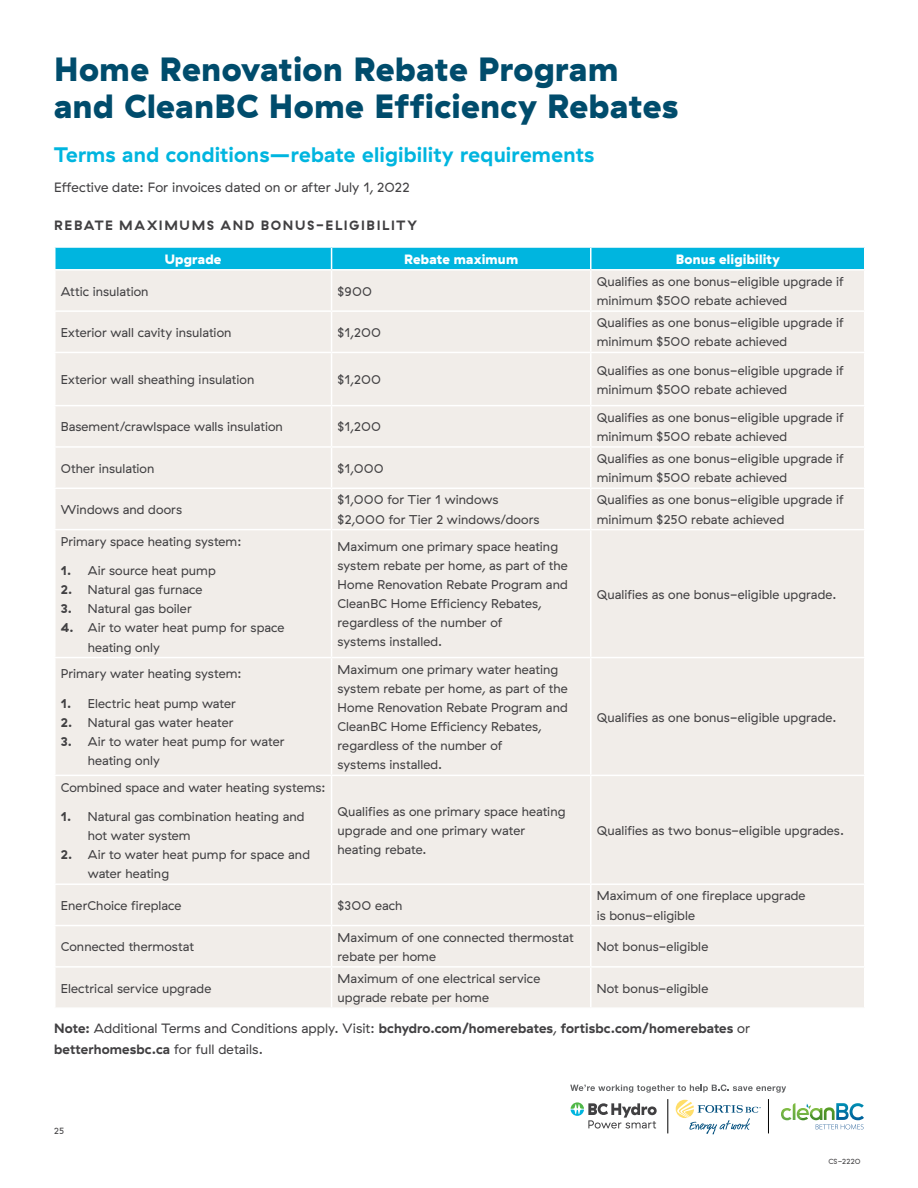
<style>
.page{position:relative;width:918px;height:1188px;background:#fff}
.page>*{position:absolute;margin:0;border:0;box-sizing:border-box;transform-origin:0 0}
.t1{font:900 33.6px/36.9px "GT Haptik";letter-spacing:.01em;color:#004c6c}
.t2{font:700 21px "GT Haptik";letter-spacing:.01em;color:#00b5df}
.t3{font:700 13.5px/20.2px "GT Haptik";letter-spacing:.01em;color:#414042}
.t4{font:13.5px "GT Haptik";color:#414042}
.t5{font:900 13.5px "GT Haptik";letter-spacing:.01em;color:#fff}
.t6{font:700 13.5px "GT Haptik";letter-spacing:.12em;color:#414042}
.t7{font:12.75px/19.2px "GT Haptik";letter-spacing:.005em;color:#414042}
.t8{font:9px "GT Haptik";color:#414042}
.t9{font:7.5px "GT Haptik";letter-spacing:.025em;color:#414042}
.s1{font-weight:700}
.s2{font-weight:400}
</style>
<div class="page">
<svg style="left:570px;top:1084px;width:216px;height:9px"></svg>
<svg style="left:676px;top:1100px;width:85px;height:34px"></svg>
<hr style="left:668px;top:1099px;width:1px;height:34px;background:#000">
<hr style="left:768px;top:1099px;width:1px;height:34px;background:#000">
<svg style="left:571px;top:1102px;width:86px;height:27px"></svg>
<svg style="left:781px;top:1103px;width:83px;height:26px"></svg>
<div style="left:56px;top:271px;width:808px;height:736px;background:#f1ede9"></div>
<div style="left:55px;top:247px;width:809px;height:22px;background:#00b5df"></div>
<hr style="left:591px;top:246px;width:275px;height:2px;background:#fff">
<hr style="left:590px;top:248px;width:2px;height:21px;background:#fff">
<hr style="left:331px;top:271px;width:1px;height:39px;background:#fff">
<hr style="left:590px;top:271px;width:2px;height:39px;background:#fff">
<hr style="left:54px;top:310px;width:278px;height:2px;background:#fff">
<hr style="left:332px;top:310px;width:259px;height:2px;background:#fff">
<hr style="left:331px;top:312px;width:1px;height:40px;background:#fff">
<hr style="left:591px;top:310px;width:275px;height:2px;background:#fff">
<hr style="left:590px;top:312px;width:2px;height:40px;background:#fff">
<hr style="left:54px;top:352px;width:278px;height:1px;background:#fff">
<hr style="left:332px;top:352px;width:259px;height:1px;background:#fff">
<hr style="left:331px;top:353px;width:1px;height:52px;background:#fff">
<hr style="left:591px;top:352px;width:275px;height:1px;background:#fff">
<hr style="left:590px;top:353px;width:2px;height:52px;background:#fff">
<hr style="left:54px;top:405px;width:278px;height:1px;background:#fff">
<hr style="left:332px;top:405px;width:259px;height:1px;background:#fff">
<hr style="left:331px;top:406px;width:1px;height:40px;background:#fff">
<hr style="left:591px;top:405px;width:275px;height:1px;background:#fff">
<hr style="left:590px;top:406px;width:2px;height:40px;background:#fff">
<hr style="left:54px;top:446px;width:278px;height:2px;background:#fff">
<hr style="left:332px;top:446px;width:259px;height:2px;background:#fff">
<hr style="left:331px;top:448px;width:1px;height:40px;background:#fff">
<hr style="left:591px;top:446px;width:275px;height:2px;background:#fff">
<hr style="left:590px;top:448px;width:2px;height:40px;background:#fff">
<hr style="left:54px;top:488px;width:278px;height:1px;background:#fff">
<hr style="left:332px;top:488px;width:259px;height:1px;background:#fff">
<hr style="left:331px;top:489px;width:1px;height:40px;background:#fff">
<hr style="left:591px;top:488px;width:275px;height:1px;background:#fff">
<hr style="left:590px;top:489px;width:2px;height:40px;background:#fff">
<hr style="left:54px;top:529px;width:278px;height:1px;background:#fff">
<hr style="left:332px;top:529px;width:259px;height:1px;background:#fff">
<hr style="left:331px;top:530px;width:1px;height:127px;background:#fff">
<hr style="left:591px;top:529px;width:275px;height:1px;background:#fff">
<hr style="left:590px;top:530px;width:2px;height:127px;background:#fff">
<hr style="left:54px;top:657px;width:278px;height:1px;background:#fff">
<hr style="left:332px;top:657px;width:259px;height:1px;background:#fff">
<hr style="left:331px;top:658px;width:1px;height:117px;background:#fff">
<hr style="left:591px;top:657px;width:275px;height:1px;background:#fff">
<hr style="left:590px;top:658px;width:2px;height:117px;background:#fff">
<hr style="left:54px;top:775px;width:278px;height:1px;background:#fff">
<hr style="left:332px;top:775px;width:259px;height:1px;background:#fff">
<hr style="left:331px;top:776px;width:1px;height:107px;background:#fff">
<hr style="left:591px;top:775px;width:275px;height:1px;background:#fff">
<hr style="left:590px;top:776px;width:2px;height:107px;background:#fff">
<hr style="left:54px;top:883px;width:278px;height:2px;background:#fff">
<hr style="left:332px;top:883px;width:259px;height:2px;background:#fff">
<hr style="left:331px;top:885px;width:1px;height:40px;background:#fff">
<hr style="left:591px;top:883px;width:275px;height:2px;background:#fff">
<hr style="left:590px;top:885px;width:2px;height:40px;background:#fff">
<hr style="left:54px;top:925px;width:278px;height:1px;background:#fff">
<hr style="left:332px;top:925px;width:259px;height:1px;background:#fff">
<hr style="left:331px;top:926px;width:1px;height:40px;background:#fff">
<hr style="left:591px;top:925px;width:275px;height:1px;background:#fff">
<hr style="left:590px;top:926px;width:2px;height:40px;background:#fff">
<hr style="left:54px;top:966px;width:278px;height:2px;background:#fff">
<hr style="left:332px;top:966px;width:259px;height:2px;background:#fff">
<hr style="left:331px;top:968px;width:1px;height:39px;background:#fff">
<hr style="left:591px;top:966px;width:275px;height:2px;background:#fff">
<hr style="left:590px;top:968px;width:2px;height:39px;background:#fff">
<h1 class="t1" style="left:54px;top:51px;width:626px">Home Renovation Rebate Program and CleanBC Home Efficiency Rebates</h1>
<h2 class="t2" style="left:54px;top:141px;width:542px">Terms and conditions—rebate eligibility requirements</h2>
<p class="t4" style="left:54px;top:180px;width:357px">Effective date: For invoices dated on or after July 1, 2022</p>
<p class="t6" style="left:54px;top:217px;width:364px">REBATE MAXIMUMS AND BONUS-ELIGIBILITY</p>
<p class="t5" style="left:165px;top:250px;width:58px">Upgrade</p>
<p class="t5" style="left:404px;top:250px;width:116px">Rebate maximum</p>
<p class="t5" style="left:676px;top:250px;width:106px">Bonus eligibility</p>
<p class="t7" style="left:61px;top:282px;width:89px">Attic insulation</p>
<p class="t7" style="left:338px;top:282px;width:36px">$900</p>
<p class="t7" style="left:597px;top:272px;width:249px">Qualifies as one bonus-eligible upgrade if minimum $500 rebate achieved</p>
<p class="t7" style="left:61px;top:323px;width:172px">Exterior wall cavity insulation</p>
<p class="t7" style="left:338px;top:323px;width:45px">$1,200</p>
<p class="t7" style="left:597px;top:313px;width:249px">Qualifies as one bonus-eligible upgrade if minimum $500 rebate achieved</p>
<p class="t7" style="left:61px;top:370px;width:195px">Exterior wall sheathing insulation</p>
<p class="t7" style="left:338px;top:370px;width:45px">$1,200</p>
<p class="t7" style="left:597px;top:361px;width:249px">Qualifies as one bonus-eligible upgrade if minimum $500 rebate achieved</p>
<p class="t7" style="left:61px;top:418px;width:224px">Basement/crawlspace walls insulation</p>
<p class="t7" style="left:338px;top:418px;width:45px">$1,200</p>
<p class="t7" style="left:597px;top:408px;width:249px">Qualifies as one bonus-eligible upgrade if minimum $500 rebate achieved</p>
<p class="t7" style="left:61px;top:459px;width:95px">Other insulation</p>
<p class="t7" style="left:338px;top:459px;width:48px">$1,000</p>
<p class="t7" style="left:597px;top:449px;width:249px">Qualifies as one bonus-eligible upgrade if minimum $500 rebate achieved</p>
<p class="t7" style="left:61px;top:500px;width:123px">Windows and doors</p>
<p class="t7" style="left:338px;top:491px;width:203px">$1,000 for Tier 1 windows $2,000 for Tier 2 windows/doors</p>
<p class="t7" style="left:597px;top:491px;width:249px">Qualifies as one bonus-eligible upgrade if minimum $250 rebate achieved</p>
<p class="t7" style="left:61px;top:532px;width:182px">Primary space heating system:</p>
<p class="t7" style="left:61px;top:561px;width:156px"><span class="s1">1.</span> Air source heat pump</p>
<p class="t7" style="left:61px;top:580px;width:143px"><span class="s1">2.</span> Natural gas furnace</p>
<p class="t7" style="left:61px;top:599px;width:133px"><span class="s1">3.</span> Natural gas boiler</p>
<p class="t7" style="left:88px;top:619px;width:198px;text-indent:-27px"><span class="s1">4.</span> Air to water heat pump for space heating only</p>
<p class="t7" style="left:338px;top:537px;width:232px">Maximum one primary space heating system rebate per home, as part of the<br>Home Renovation Rebate Program and<br>CleanBC Home Efficiency Rebates, regardless of the number of<br>systems installed.</p>
<p class="t7" style="left:597px;top:585px;width:241px">Qualifies as one bonus-eligible upgrade.</p>
<p class="t7" style="left:61px;top:664px;width:182px">Primary water heating system:</p>
<p class="t7" style="left:61px;top:694px;width:177px"><span class="s1">1.</span> Electric heat pump water</p>
<p class="t7" style="left:61px;top:713px;width:174px"><span class="s1">2.</span> Natural gas water heater</p>
<p class="t7" style="left:88px;top:732px;width:198px;text-indent:-27px"><span class="s1">3.</span> Air to water heat pump for water heating only</p>
<p class="t7" style="left:61px;top:778px;width:266px">Combined space and water heating systems:</p>
<p class="t7" style="left:88px;top:807px;width:218px;text-indent:-27px"><span class="s1">1.</span> Natural gas combination heating and hot water system</p>
<p class="t7" style="left:88px;top:845px;width:224px;text-indent:-27px"><span class="s1">2.</span> Air to water heat pump for space and water heating</p>
<p class="t7" style="left:338px;top:660px;width:232px">Maximum one primary water heating system rebate per home, as part of the<br>Home Renovation Rebate Program and<br>CleanBC Home Efficiency Rebates, regardless of the number of<br>systems installed.</p>
<p class="t7" style="left:338px;top:802px;width:229px">Qualifies as one primary space heating upgrade and one primary water heating rebate.</p>
<p class="t7" style="left:597px;top:708px;width:241px">Qualifies as one bonus-eligible upgrade.</p>
<p class="t7" style="left:597px;top:821px;width:249px">Qualifies as two bonus-eligible upgrades.</p>
<p class="t7" style="left:61px;top:896px;width:122px">EnerChoice fireplace</p>
<p class="t7" style="left:338px;top:896px;width:66px">$300 each</p>
<p class="t7" style="left:597px;top:886px;width:210px">Maximum of one fireplace upgrade is bonus-eligible</p>
<p class="t7" style="left:61px;top:937px;width:135px">Connected thermostat</p>
<p class="t7" style="left:338px;top:928px;width:238px">Maximum of one connected thermostat rebate per home</p>
<p class="t7" style="left:597px;top:937px;width:113px">Not bonus-eligible</p>
<p class="t7" style="left:61px;top:979px;width:152px">Electrical service upgrade</p>
<p class="t7" style="left:338px;top:969px;width:204px">Maximum of one electrical service upgrade rebate per home</p>
<p class="t7" style="left:597px;top:979px;width:113px">Not bonus-eligible</p>
<p class="t3" style="left:54px;top:1019px;width:698px">Note: <span class="s2">Additional Terms and Conditions apply. Visit:</span> bchydro.com/homerebates<span class="s2">,</span> fortisbc.com/homerebates <span class="s2">or </span>betterhomesbc.ca <span class="s2">for full details.</span></p>
<p class="t8" style="left:54px;top:1126px;width:11px">25</p>
<p class="t9" style="left:828px;top:1157px;width:34px">CS-2220</p>
</div>
